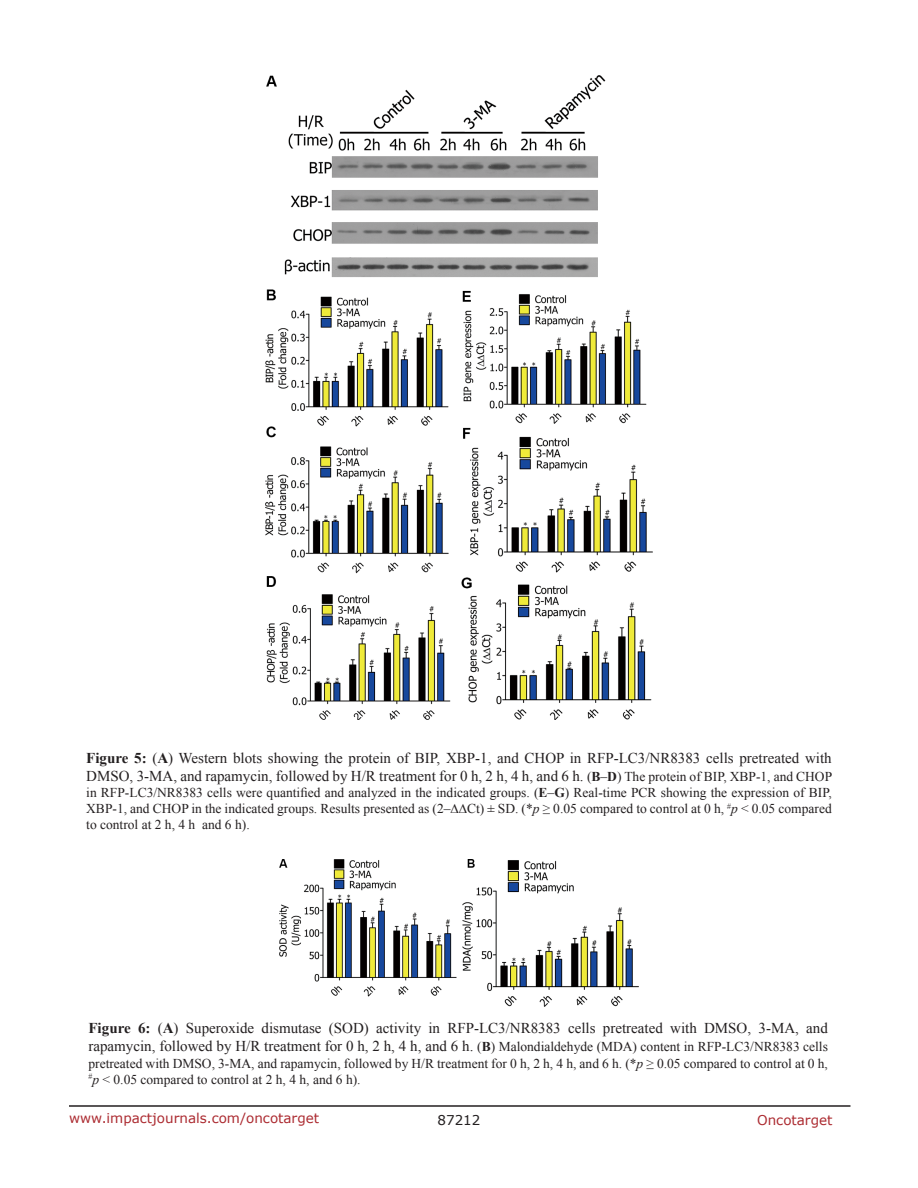
<style>
.page{position:relative;width:918px;height:1188px;background:#fff}
.page>*{position:absolute;margin:0;border:0;box-sizing:border-box;transform-origin:0 0}
.FigureText{font:15px/18px "Times New Roman";color:#231f20}
.FigureText-2{font:13.5px/16.2px "Times New Roman";color:#231f20;text-align:justify}
.t1{font:13.5px "Verdana";color:#ac2b31}
.t2{font:13.5px "Verdana";color:#231f20}
.s1{font-weight:700}
.s2{font-size:13.5px}
.s3{font-weight:700;font-size:13.5px}
.s4{font-style:italic}
</style>
<div class="page">
<hr style="left:69px;top:1105px;width:781px;height:2px;background:#231f20">
<img style="left:266px;top:75px;width:386px;height:645px">
<img style="left:279px;top:860px;width:360px;height:147px">
<p class="FigureText" style="left:86px;top:749px;width:747px"><span class="s1">Figure 5:</span> (<span class="s1">A</span>) Western blots showing the protein of BIP, XBP-1, and CHOP in RFP-LC3/NR8383 cells pretreated with<br>DMSO, 3-MA, and rapamycin, followed by H/R treatment for 0 h, 2 h, 4 h, and 6 h. <span class="s2">(</span><span class="s3">B</span><span class="s2">–</span><span class="s3">D</span><span class="s2">) The protein of BIP, XBP-1, and CHOP</span></p>
<p class="FigureText-2" style="left:86px;top:784px;width:747px">in RFP-LC3/NR8383 cells were quantified and analyzed in the indicated groups. (<span class="s1">E</span>–<span class="s1">G</span>) Real-time PCR showing the expression of BIP, XBP-1, and CHOP in the indicated groups. Results presented as (2–∆∆Ct) ± SD. (*<span class="s4">p</span> ≥ 0.05 compared to control at 0 h, <sup>#</sup><span class="s4">p</span> &lt; 0.05 compared to control at 2 h, 4 h and 6 h).</p>
<p class="FigureText" style="left:88px;top:1019px;width:741px"><span class="s1">Figure 6:</span> (<span class="s1">A</span>) Superoxide dismutase (SOD) activity in RFP-LC3/NR8383 cells pretreated with DMSO, 3-MA, and rapamycin, followed by H/R treatment for 0 h, 2 h, 4 h, and 6 h. <span class="s2">(</span><span class="s3">B</span><span class="s2">) Malondialdehyde (MDA) content in RFP-LC3/NR8383 cells</span></p>
<p class="FigureText-2" style="left:88px;top:1055px;width:741px">pretreated with DMSO, 3-MA, and rapamycin, followed by H/R treatment for 0 h, 2 h, 4 h, and 6 h. (*<span class="s4">p</span> ≥ 0.05 compared to control at 0 h, <sup>#</sup><span class="s4">p</span> &lt; 0.05 compared to control at 2 h, 4 h, and 6 h).</p>
<p class="t1" style="left:69px;top:1109px;width:252px">www.impactjournals.com/oncotarget</p>
<p class="t2" style="left:438px;top:1111px;width:44px">87212</p>
<p class="t1" style="left:757px;top:1111px;width:77px">Oncotarget</p>
</div>
